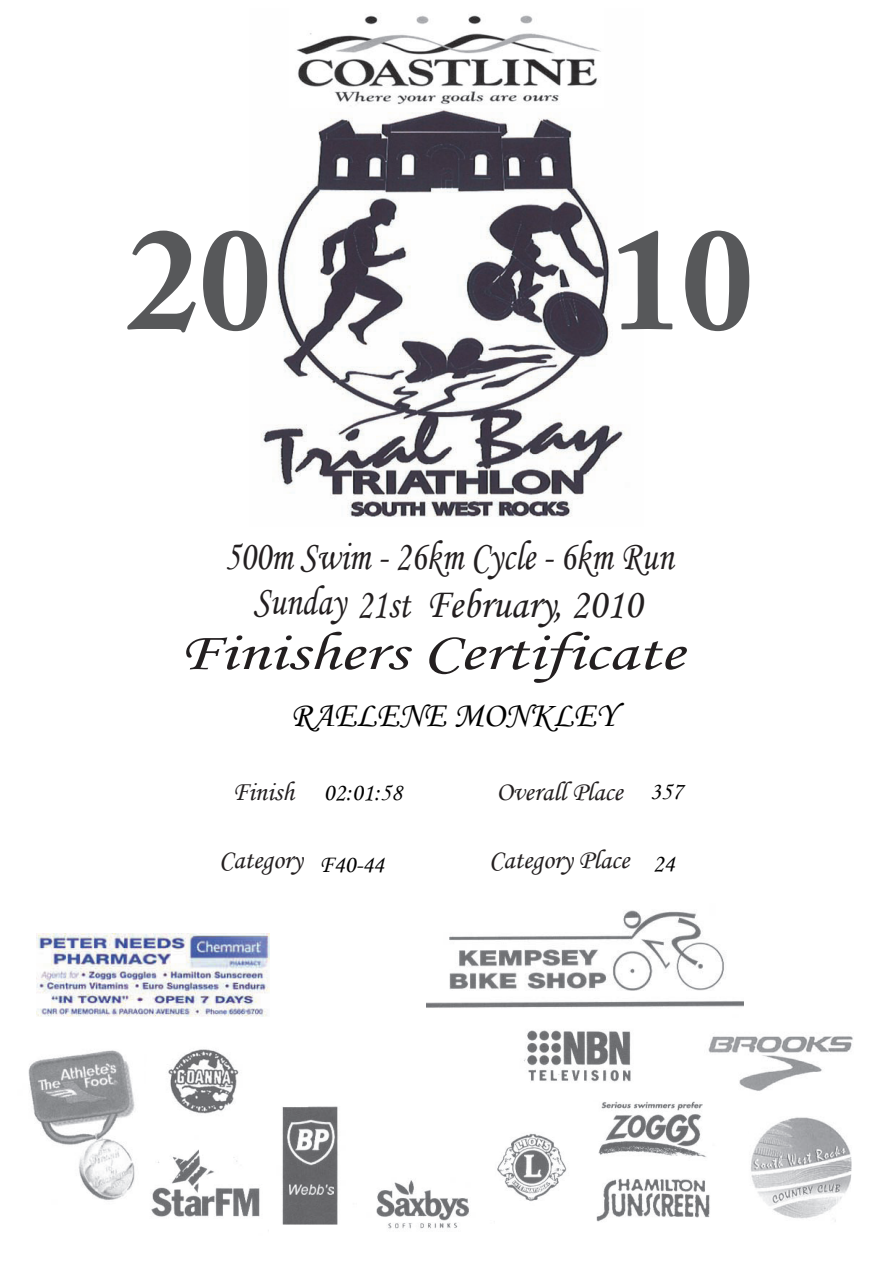
<style>
.page{position:relative;width:894px;height:1263px;background:#fff}
.page>*{position:absolute;margin:0;border:0;box-sizing:border-box;transform-origin:0 0}
.t1{font:700 144px "Adobe Caslon Pro";color:#57585a}
.t2{font:54.15px "Monotype Corsiva";color:#231f20;scale:1.3 1}
.t3{font:42px/48px "Monotype Corsiva";color:#231f20;text-align:center;scale:.83 1}
.t4{font:35.55px "Monotype Corsiva";color:#000}
.t5{font:27.15px "Monotype Corsiva";color:#231f20}
.t6{font:24.75px "Monotype Corsiva";color:#000}
</style>
<div class="page">
<img style="left:524px;top:1030px;width:107px;height:52px">
<img style="left:497px;top:1133px;width:70px;height:68px">
<img style="left:596px;top:1178px;width:114px;height:44px">
<img style="left:598px;top:1101px;width:109px;height:56px">
<img style="left:376px;top:1180px;width:93px;height:49px">
<img style="left:282px;top:1106px;width:56px;height:119px">
<img style="left:289px;top:1185px;width:44px;height:10px">
<img style="left:151px;top:1149px;width:109px;height:68px">
<img style="left:168px;top:1049px;width:71px;height:65px">
<img style="left:261px;top:109px;width:363px;height:408px">
<img style="left:28px;top:1050px;width:107px;height:150px">
<img style="left:751px;top:1117px;width:101px;height:105px">
<img style="left:296px;top:15px;width:305px;height:91px">
<img style="left:427px;top:910px;width:316px;height:98px">
<img style="left:708px;top:1036px;width:145px;height:55px">
<img style="left:36px;top:934px;width:234px;height:83px">
<h1 class="t1" style="left:127px;top:195px;width:146px">20</h1>
<h1 class="t1" style="left:609px;top:195px;width:146px">10</h1>
<p class="t3" style="left:225px;top:533px;width:542px">500m Swim - 26km Cycle - 6km Run<br>Sunday 21st February, 2010</p>
<p class="t2" style="left:178px;top:620px;width:390px">Finishers Certificate</p>
<p class="t4" style="left:291px;top:693px;width:326px">RAELENE MONKLEY</p>
<p class="t5" style="left:232px;top:775px;width:63px">Finish</p>
<p class="t5" style="left:496px;top:775px;width:128px">Overall Place</p>
<p class="t6" style="left:324px;top:778px;width:80px">02:01:58</p>
<p class="t6" style="left:650px;top:777px;width:34px">357</p>
<p class="t5" style="left:219px;top:843px;width:85px">Category</p>
<p class="t5" style="left:489px;top:843px;width:142px">Category Place</p>
<p class="t6" style="left:319px;top:849px;width:66px">F40-44</p>
<p class="t6" style="left:653px;top:849px;width:23px">24</p>
</div>
